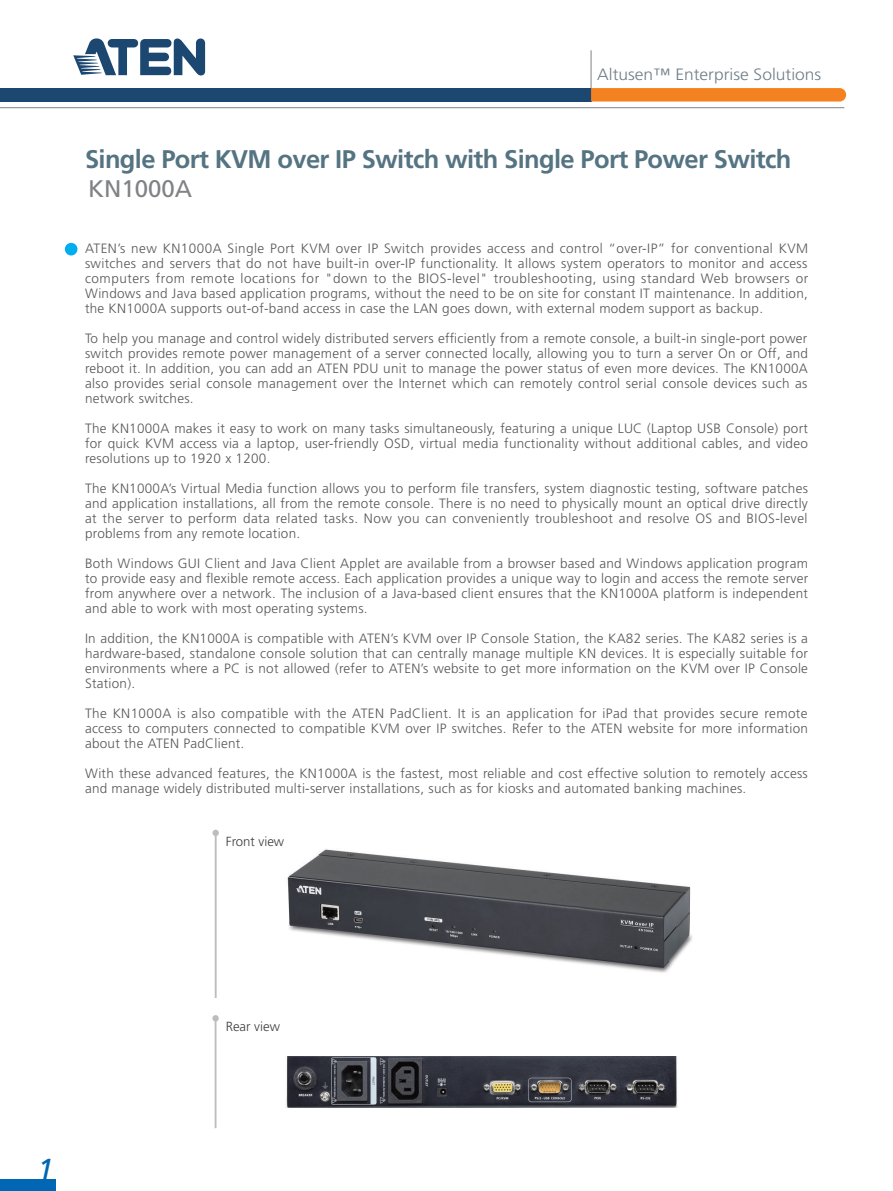
<style>
.page{position:relative;width:893px;height:1191px;background:#fff}
.page>*{position:absolute;margin:0;border:0;box-sizing:border-box;transform-origin:0 0}
.t1{font:italic 30.3px "Frutiger LT";color:#0166b3}
.t2{font:700 25.5px "Frutiger";letter-spacing:-.025em;color:#557482}
.t3{font:24px "Frutiger";color:#808285}
.t4{font:300 16.35px "Frutiger";color:#707e88;scale:1.06 1}
.t5{font:300 13.5px/15px "Frutiger LT";letter-spacing:.02em;color:#57585a;text-align:justify}
.t6{font:300 13.2px "Frutiger LT";color:#3e3e3f}
</style>
<div class="page">
<hr style="left:591px;top:50px;width:1px;height:39px;background:#808285">
<div style="left:0;top:88px;width:591px;height:13px;background:#1c4771"></div>
<hr style="left:0;top:107px;width:844px;height:1px;background:#808285">
<svg style="left:591px;top:88px;width:255px;height:13px;background:#f48322"></svg>
<svg style="left:73px;top:38px;width:132px;height:37px"></svg>
<div style="left:0;top:1179px;width:55px;height:12px;background:#0166b3"></div>
<div style="left:65px;top:243px;width:12px;height:12px;background:#00aeef;border-radius:50%"></div>
<img style="left:287px;top:849px;width:406px;height:124px">
<div style="left:212px;top:829px;width:7px;height:7px;background:#bcbdc0;border-radius:50%"></div>
<hr style="left:215px;top:833px;width:2px;height:165px;background:#bcbdc0">
<div style="left:212px;top:1015px;width:7px;height:6px;background:#bcbdc0;border-radius:50%"></div>
<hr style="left:215px;top:1018px;width:2px;height:110px;background:#bcbdc0">
<img style="left:286px;top:1056px;width:392px;height:51px">
<p class="t4" style="left:597px;top:65px;width:213px">Altusen™ Enterprise Solutions</p>
<h2 class="t2" style="left:85px;top:144px;width:708px">Single Port KVM over IP Switch with Single Port Power Switch</h2>
<h3 class="t3" style="left:88px;top:175px;width:106px">KN1000A</h3>
<p class="t5" style="left:85px;top:240px;width:725px">ATEN’s new KN1000A Single Port KVM over IP Switch provides access and control “over-IP” for conventional KVM switches and servers that do not have built-in over-IP functionality. It allows system operators to monitor and access computers from remote locations for "down to the BIOS-level" troubleshooting, using standard Web browsers or Windows and Java based application programs, without the need to be on site for constant IT maintenance. In addition, the KN1000A supports out-of-band access in case the LAN goes down, with external modem support as backup.</p>
<p class="t5" style="left:85px;top:330px;width:724px">To help you manage and control widely distributed servers efficiently from a remote console, a built-in single-port power switch provides remote power management of a server connected locally, allowing you to turn a server On or Off, and reboot it. In addition, you can add an ATEN PDU unit to manage the power status of even more devices. The KN1000A also provides serial console management over the Internet which can remotely control serial console devices such as network switches.</p>
<p class="t5" style="left:85px;top:420px;width:724px">The KN1000A makes it easy to work on many tasks simultaneously, featuring a unique LUC (Laptop USB Console) port for quick KVM access via a laptop, user-friendly OSD, virtual media functionality without additional cables, and video resolutions up to 1920 x 1200.</p>
<p class="t5" style="left:85px;top:480px;width:724px">The KN1000A’s Virtual Media function allows you to perform file transfers, system diagnostic testing, software patches and application installations, all from the remote console. There is no need to physically mount an optical drive directly at the server to perform data related tasks. Now you can conveniently troubleshoot and resolve OS and BIOS-level problems from any remote location.</p>
<p class="t5" style="left:85px;top:555px;width:725px">Both Windows GUI Client and Java Client Applet are available from a browser based and Windows application program to provide easy and flexible remote access. Each application provides a unique way to login and access the remote server from anywhere over a network. The inclusion of a Java-based client ensures that the KN1000A platform is independent and able to work with most operating systems.</p>
<p class="t5" style="left:85px;top:630px;width:724px">In addition, the KN1000A is compatible with ATEN’s KVM over IP Console Station, the KA82 series. The KA82 series is a hardware-based, standalone console solution that can centrally manage multiple KN devices. It is especially suitable for environments where a PC is not allowed (refer to ATEN’s website to get more information on the KVM over IP Console Station).</p>
<p class="t5" style="left:85px;top:705px;width:724px">The KN1000A is also compatible with the ATEN PadClient. It is an application for iPad that provides secure remote access to computers connected to compatible KVM over IP switches. Refer to the ATEN website for more information about the ATEN PadClient.</p>
<p class="t5" style="left:85px;top:765px;width:724px">With these advanced features, the KN1000A is the fastest, most reliable and cost effective solution to remotely access and manage widely distributed multi-server installations, such as for kiosks and automated banking machines.</p>
<p class="t6" style="left:226px;top:833px;width:60px">Front view</p>
<h1 class="t1" style="left:38px;top:1152px;width:18px">1</h1>
<p class="t6" style="left:226px;top:1019px;width:56px">Rear view</p>
</div>
